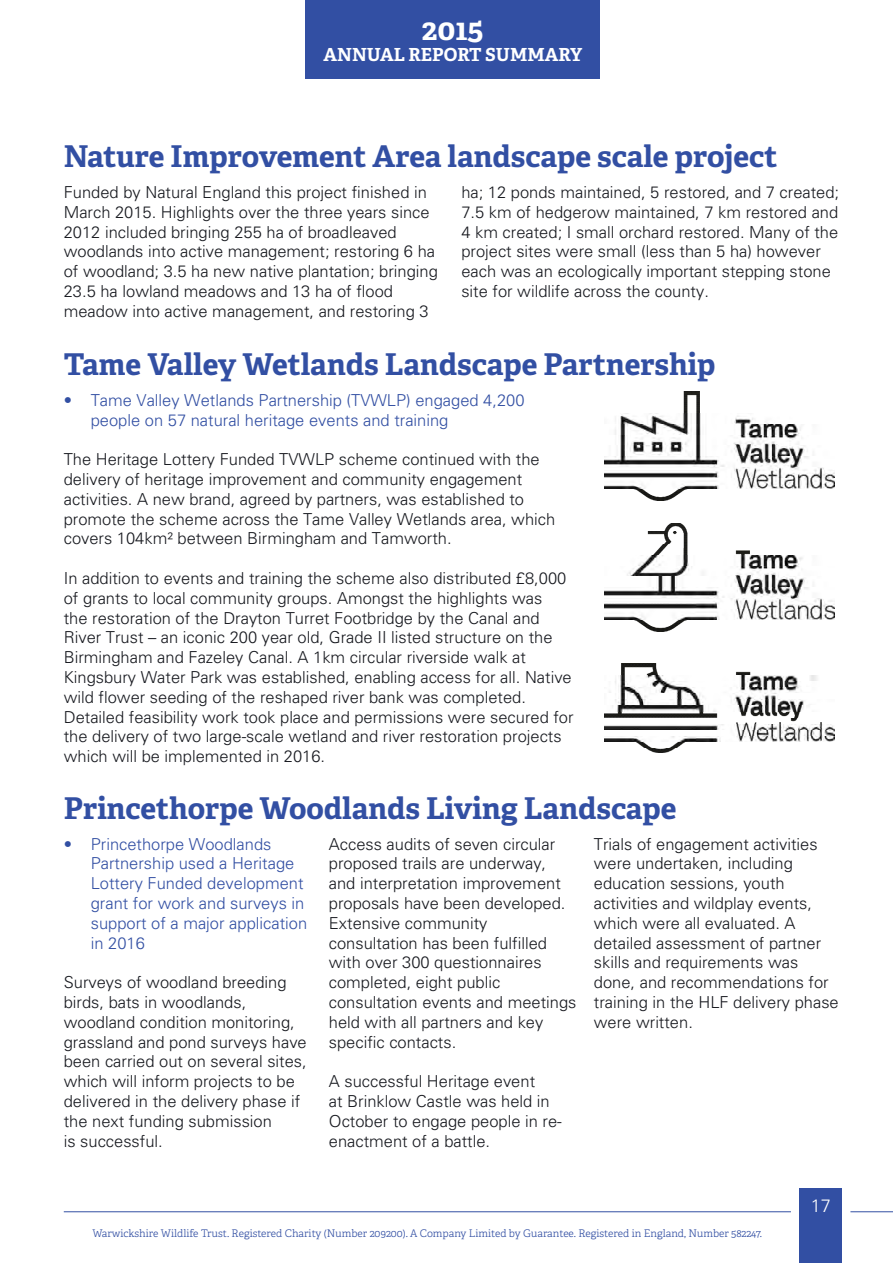
<style>
.page{position:relative;width:893px;height:1263px;background:#fff}
.page>*{position:absolute;margin:0;border:0;box-sizing:border-box;transform-origin:0 0}
.t1{font:700 30px "Adelle";color:#324fa3}
.t2{font:700 30px "Adelle";color:#fff}
.t3{font:700 18px "Adelle";color:#fff}
.t4{font:300 18px "Univers";color:#fff}
.t5{font:300 16.5px/19.8px "Univers";color:#17191f}
.t6{font:300 16.5px/19.8px "Univers";color:#324fa3}
.t7{font:300 10.5px "Adelle";color:#324fa3}
</style>
<div class="page">
<hr style="left:64px;top:1211px;width:727px;height:1px;background:#324fa3">
<hr style="left:850px;top:1211px;width:43px;height:1px;background:#324fa3">
<div style="left:799px;top:1188px;width:43px;height:75px;background:#324fa3"></div>
<div style="left:306px;top:0;width:294px;height:78px;background:#324fa3"></div>
<img style="left:604px;top:392px;width:230px;height:108px">
<img style="left:604px;top:523px;width:230px;height:108px">
<img style="left:604px;top:663px;width:230px;height:90px">
<h1 class="t2" style="left:422px;top:7px;width:64px">2015</h1>
<p class="t3" style="left:324px;top:42px;width:260px">ANNUAL REPORT SUMMARY</p>
<p class="t1" style="left:64px;top:135px;width:715px">Nature Improvement Area landscape scale project</p>
<p class="t5" style="left:461px;top:182px;width:379px">ha; 12 ponds maintained, 5 restored, and 7 created; 7.5 km of hedgerow maintained, 7 km restored and 4 km created; I small orchard restored. Many of the project sites were small (less than 5 ha) however each was an ecologically important stepping stone site for wildlife across the county.</p>
<p class="t5" style="left:64px;top:182px;width:376px">Funded by Natural England this project finished in March 2015. Highlights over the three years since 2012 included bringing 255 ha of broadleaved woodlands into active management; restoring 6 ha of woodland; 3.5 ha new native plantation; bringing 23.5 ha lowland meadows and 13 ha of flood meadow into active management, and restoring 3</p>
<p class="t1" style="left:64px;top:343px;width:653px">Tame Valley Wetlands Landscape Partnership</p>
<p class="t6" style="left:91px;top:389px;width:435px;text-indent:-27px">• Tame Valley Wetlands Partnership (TVWLP) engaged 4,200 people on 57 natural heritage events and training</p>
<p class="t5" style="left:64px;top:449px;width:493px">The Heritage Lottery Funded TVWLP scheme continued with the delivery of heritage improvement and community engagement activities. A new brand, agreed by partners, was established to promote the scheme across the Tame Valley Wetlands area, which covers 104km² between Birmingham and Tamworth.</p>
<p class="t5" style="left:64px;top:568px;width:511px">In addition to events and training the scheme also distributed £8,000 of grants to local community groups. Amongst the highlights was<br>the restoration of the Drayton Turret Footbridge by the Canal and River Trust – an iconic 200 year old, Grade II listed structure on the Birmingham and Fazeley Canal. A 1km circular riverside walk at Kingsbury Water Park was established, enabling access for all. Native wild flower seeding of the reshaped river bank was completed.<br>Detailed feasibility work took place and permissions were secured for the delivery of two large-scale wetland and river restoration projects which will be implemented in 2016.</p>
<p class="t1" style="left:64px;top:786px;width:614px">Princethorpe Woodlands Living Landscape</p>
<p class="t5" style="left:329px;top:833px;width:249px">Access audits of seven circular proposed trails are underway, and interpretation improvement proposals have been developed.<br>Extensive community consultation has been fulfilled with over 300 questionnaires completed, eight public consultation events and meetings held with all partners and key specific contacts.</p>
<p class="t5" style="left:329px;top:1071px;width:234px">A successful Heritage event<br>at Brinklow Castle was held in<br>October to engage people in re&shy;enactment of a battle.</p>
<p class="t5" style="left:594px;top:833px;width:246px">Trials of engagement activities were undertaken, including education sessions, youth activities and wildplay events, which were all evaluated. A detailed assessment of partner skills and requirements was done, and recommendations for training in the HLF delivery phase were written.</p>
<p class="t6" style="left:91px;top:833px;width:218px;text-indent:-27px">• Princethorpe Woodlands<br>Partnership used a Heritage<br>Lottery Funded development grant for work and surveys in support of a major application in 2016</p>
<p class="t5" style="left:64px;top:972px;width:245px">Surveys of woodland breeding birds, bats in woodlands, woodland condition monitoring, grassland and pond surveys have been carried out on several sites, which will inform projects to be delivered in the delivery phase if the next funding submission</p>
<p class="t5" style="left:64px;top:1130px;width:101px">is successful.</p>
<p class="t7" style="left:93px;top:1226px;width:671px">Warwickshire Wildlife Trust. Registered Charity (Number 209200). A Company Limited by Guarantee. Registered in England, Number 582247.</p>
<p class="t4" style="left:811px;top:1195px;width:22px">17</p>
</div>
